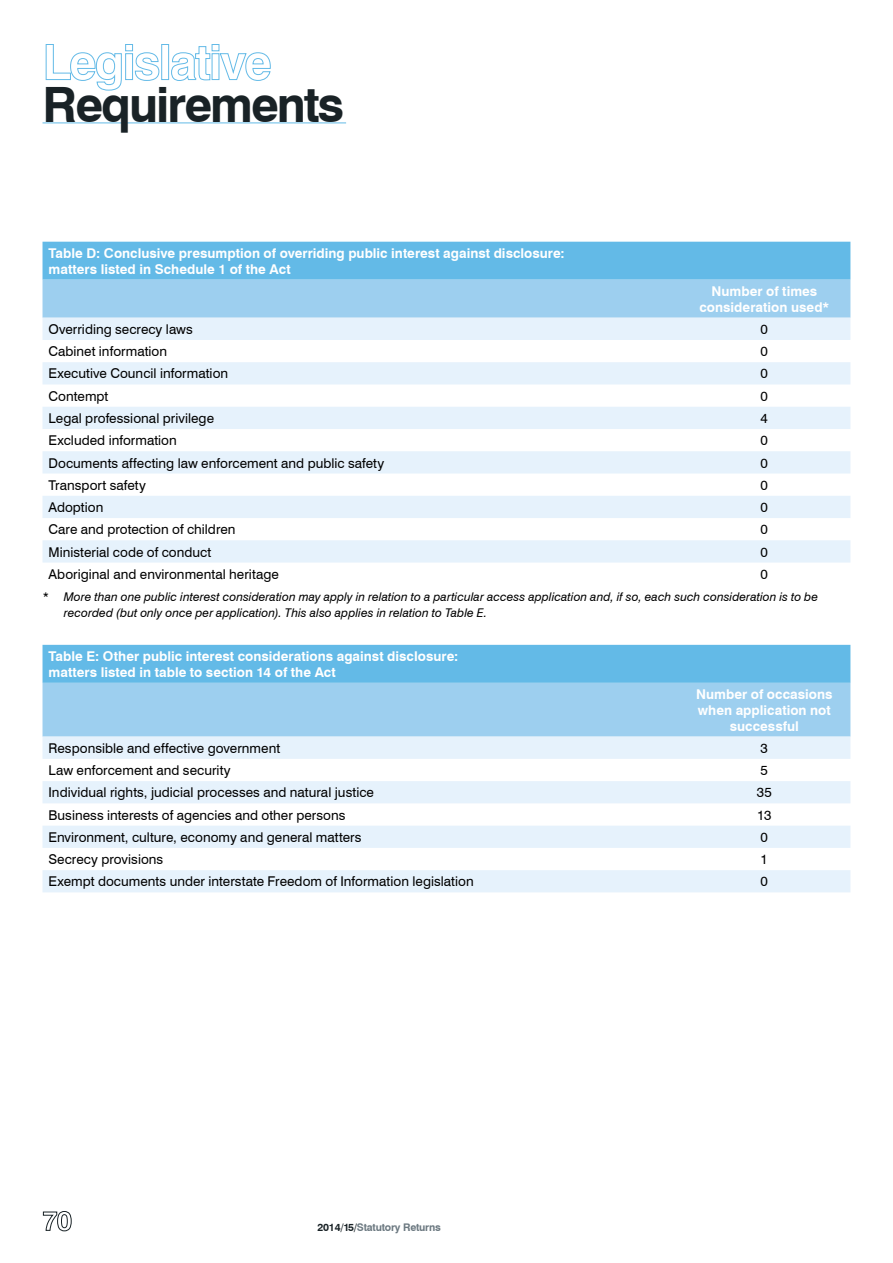
<style>
.page{position:relative;width:893px;height:1263px;background:#fff}
.page>*{position:absolute;margin:0;border:0;box-sizing:border-box;transform-origin:0 0}
.t1{font:700 48.75px "Swiss 721 BT";letter-spacing:-.04em;color:#192226}
.body{font:13.5px "Swiss 721 BT";letter-spacing:.005em;color:#000}
.body-2{font:700 13.5px/15.8px "Swiss 721 BT";color:#fff}
.footnotes{font:italic 12px/15.8px "Swiss 721 BT";letter-spacing:.005em;color:#000}
.t2{font:700 10.5px "Swiss 721 BT";letter-spacing:-.02em;color:#6c7981}
.s1{color:#192226}
</style>
<div class="page">
<svg style="left:43px;top:1211px;width:29px;height:20px"></svg>
<hr style="left:43px;top:123px;width:303px;height:1px;background:#63bae7">
<svg style="left:46px;top:44px;width:113px;height:47px"></svg>
<div style="left:161px;top:44px;width:8px;height:36px;border:1px solid #63bae7"></div>
<svg style="left:171px;top:44px;width:100px;height:37px"></svg>
<svg style="left:43px;top:242px;width:807px;height:76px;background:#81c5eb"></svg>
<svg style="left:43px;top:318px;width:807px;height:244px;fill:#e6f2fc"></svg>
<svg style="left:43px;top:645px;width:807px;height:92px;background:#85c6eb"></svg>
<svg style="left:43px;top:737px;width:807px;height:155px;fill:#e6f2fc"></svg>
<h1 class="t1" style="left:43px;top:75px;width:303px">Requirements</h1>
<p class="body-2" style="left:49px;top:245px;width:518px">Table D: Conclusive presumption of overriding public interest against disclosure: matters listed in Schedule 1 of the Act</p>
<p class="body-2" style="left:699px;top:283px;width:131px;text-align:center">Number of times consideration used*</p>
<p class="body" style="left:49px;top:321px;width:146px">Overriding secrecy laws</p>
<p class="body" style="left:761px;top:321px;width:9px">0</p>
<p class="body" style="left:49px;top:343px;width:120px">Cabinet information</p>
<p class="body" style="left:761px;top:343px;width:9px">0</p>
<p class="body" style="left:49px;top:365px;width:181px">Executive Council information</p>
<p class="body" style="left:761px;top:365px;width:9px">0</p>
<p class="body" style="left:49px;top:388px;width:61px">Contempt</p>
<p class="body" style="left:761px;top:388px;width:9px">0</p>
<p class="body" style="left:49px;top:410px;width:167px">Legal professional privilege</p>
<p class="body" style="left:761px;top:410px;width:9px">4</p>
<p class="body" style="left:49px;top:432px;width:130px">Excluded information</p>
<p class="body" style="left:761px;top:432px;width:9px">0</p>
<p class="body" style="left:49px;top:454px;width:337px">Documents affecting law enforcement and public safety</p>
<p class="body" style="left:761px;top:454px;width:9px">0</p>
<p class="body" style="left:49px;top:477px;width:99px">Transport safety</p>
<p class="body" style="left:761px;top:477px;width:9px">0</p>
<p class="body" style="left:49px;top:499px;width:56px">Adoption</p>
<p class="body" style="left:761px;top:499px;width:9px">0</p>
<p class="body" style="left:49px;top:521px;width:189px">Care and protection of children</p>
<p class="body" style="left:761px;top:521px;width:9px">0</p>
<p class="body" style="left:49px;top:543px;width:164px">Ministerial code of conduct</p>
<p class="body" style="left:761px;top:543px;width:9px">0</p>
<p class="body" style="left:49px;top:566px;width:232px">Aboriginal and environmental heritage</p>
<p class="body" style="left:761px;top:566px;width:9px">0</p>
<p class="footnotes" style="left:64px;top:589px;width:756px;text-indent:-21px">* More than one public interest consideration may apply in relation to a particular access application and, if so, each such consideration is to be recorded (but only once per application). This also applies in relation to Table E.</p>
<p class="body-2" style="left:49px;top:648px;width:411px">Table E: Other public interest considerations against disclosure: matters listed in table to section 14 of the Act</p>
<p class="body-2" style="left:696px;top:686px;width:138px;text-align:center">Number of occasions when application not successful</p>
<p class="body" style="left:49px;top:740px;width:233px">Responsible and effective government</p>
<p class="body" style="left:761px;top:740px;width:9px">3</p>
<p class="body" style="left:49px;top:762px;width:184px">Law enforcement and security</p>
<p class="body" style="left:761px;top:762px;width:9px">5</p>
<p class="body" style="left:49px;top:784px;width:327px">Individual rights, judicial processes and natural justice</p>
<p class="body" style="left:757px;top:784px;width:17px">35</p>
<p class="body" style="left:49px;top:807px;width:298px">Business interests of agencies and other persons</p>
<p class="body" style="left:757px;top:807px;width:16px">13</p>
<p class="body" style="left:49px;top:829px;width:315px">Environment, culture, economy and general matters</p>
<p class="body" style="left:761px;top:829px;width:9px">0</p>
<p class="body" style="left:49px;top:851px;width:116px">Secrecy provisions</p>
<p class="body" style="left:761px;top:851px;width:9px">1</p>
<p class="body" style="left:49px;top:873px;width:427px">Exempt documents under interstate Freedom of Information legislation</p>
<p class="body" style="left:761px;top:873px;width:9px">0</p>
<p class="t2" style="left:317px;top:1220px;width:125px"><span class="s1">2014/15/</span>Statutory Returns</p>
</div>
